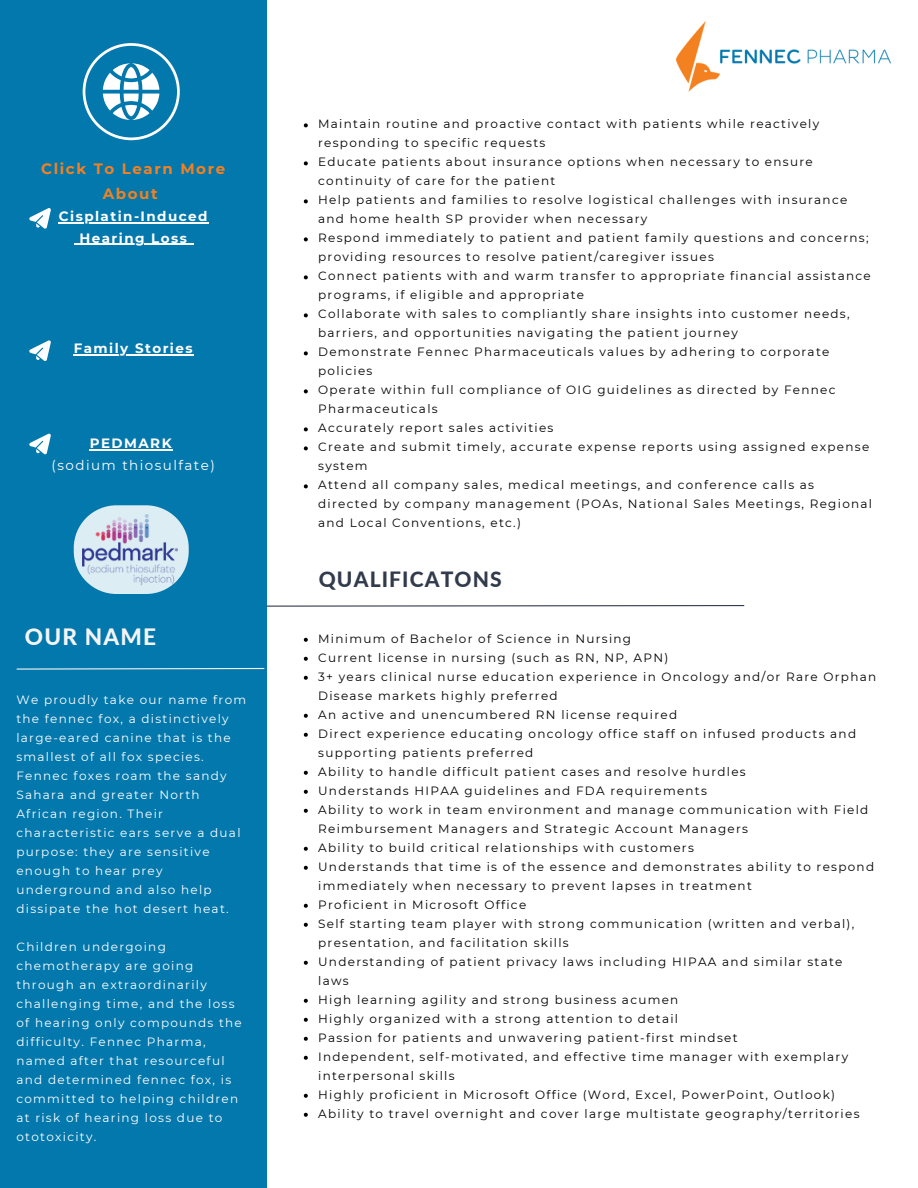
<style>
.page{position:relative;width:918px;height:1188px;background:#fff}
.page>*{position:absolute;margin:0;border:0;box-sizing:border-box;transform-origin:0 0}
.t1{font:800 22.5px "Lato";letter-spacing:.055em;color:#f4f4f4}
.t2{font:800 21px "Lato";letter-spacing:.055em;color:#323b4c}
.t3{font:700 15px/24.8px "Montserrat";letter-spacing:.105em;color:#f48120;text-align:center}
.t4{font:700 13.5px "Montserrat";letter-spacing:.105em;color:#fff}
.t5{font:13.5px/21.3px "Montserrat";letter-spacing:.105em;color:#fff;text-align:center}
.t6{font:12px/19px "Montserrat";letter-spacing:.105em;color:#000}
.t7{font:12px/19px "Montserrat";letter-spacing:.105em;color:#fff}
.s1{font-weight:700}
</style>
<div class="page">
<div style="left:0;top:0;width:267px;height:1188px;background:#0378ad"></div>
<img style="left:676px;top:22px;width:214px;height:70px">
<svg style="left:16px;top:667px;width:249px;height:3px"></svg>
<hr style="left:59px;top:222px;width:150px;height:1px;background:#fff">
<hr style="left:79px;top:244px;width:109px;height:1px;background:#fff">
<hr style="left:74px;top:354px;width:120px;height:1px;background:#fff">
<hr style="left:90px;top:450px;width:83px;height:1px;background:#fff">
<svg style="left:83px;top:43px;width:97px;height:97px"></svg>
<svg style="left:29px;top:434px;width:22px;height:20px"></svg>
<svg style="left:29px;top:340px;width:22px;height:21px"></svg>
<svg style="left:29px;top:208px;width:22px;height:21px"></svg>
<svg style="left:74px;top:505px;width:115px;height:89px"></svg>
<img style="left:83px;top:514px;width:94px;height:71px">
<svg style="left:304px;top:123px;width:4px;height:4px"></svg>
<svg style="left:304px;top:161px;width:4px;height:4px"></svg>
<svg style="left:304px;top:199px;width:4px;height:4px"></svg>
<svg style="left:304px;top:237px;width:4px;height:4px"></svg>
<svg style="left:304px;top:275px;width:4px;height:4px"></svg>
<svg style="left:304px;top:313px;width:4px;height:4px"></svg>
<svg style="left:304px;top:351px;width:4px;height:4px"></svg>
<svg style="left:304px;top:389px;width:4px;height:4px"></svg>
<svg style="left:304px;top:427px;width:4px;height:4px"></svg>
<svg style="left:304px;top:446px;width:4px;height:4px"></svg>
<svg style="left:304px;top:484px;width:4px;height:4px"></svg>
<svg style="left:304px;top:638px;width:4px;height:4px"></svg>
<svg style="left:304px;top:657px;width:4px;height:4px"></svg>
<svg style="left:304px;top:676px;width:4px;height:4px"></svg>
<svg style="left:304px;top:714px;width:4px;height:4px"></svg>
<svg style="left:304px;top:733px;width:4px;height:4px"></svg>
<svg style="left:304px;top:771px;width:4px;height:4px"></svg>
<svg style="left:304px;top:790px;width:4px;height:4px"></svg>
<svg style="left:304px;top:809px;width:4px;height:4px"></svg>
<svg style="left:304px;top:847px;width:4px;height:4px"></svg>
<svg style="left:304px;top:866px;width:4px;height:4px"></svg>
<svg style="left:304px;top:904px;width:4px;height:4px"></svg>
<svg style="left:304px;top:923px;width:4px;height:4px"></svg>
<svg style="left:304px;top:961px;width:4px;height:4px"></svg>
<svg style="left:304px;top:999px;width:4px;height:4px"></svg>
<svg style="left:304px;top:1018px;width:4px;height:4px"></svg>
<svg style="left:304px;top:1037px;width:4px;height:4px"></svg>
<svg style="left:304px;top:1056px;width:4px;height:4px"></svg>
<svg style="left:304px;top:1094px;width:4px;height:4px"></svg>
<svg style="left:304px;top:1113px;width:4px;height:4px"></svg>
<svg style="left:266px;top:605px;width:479px;height:2px"></svg>
<h2 class="t3" style="left:41px;top:156px;width:186px">Click To Learn More<br>About</h2>
<h2 class="t4" style="left:59px;top:208px;width:150px">Cisplatin-Induced</h2>
<h3 class="t4" style="left:79px;top:229px;width:109px">Hearing Loss</h3>
<p class="t4" style="left:74px;top:340px;width:120px">Family Stories</p>
<p class="t5" style="left:52px;top:433px;width:165px"><span class="s1">PEDMARK<br></span>(sodium thiosulfate)</p>
<p class="t1" style="left:25px;top:623px;width:133px">OUR NAME</p>
<p class="t7" style="left:16px;top:690px;width:231px">We proudly take our name from the fennec fox, a distinctively large-eared canine that is the smallest of all fox species.<br>Fennec foxes roam the sandy<br>Sahara and greater North<br>African region. Their characteristic ears serve a dual purpose: they are sensitive enough to hear prey underground and also help dissipate the hot desert heat.</p>
<p class="t7" style="left:16px;top:937px;width:227px">Children undergoing chemotherapy are going through an extraordinarily challenging time, and the loss of hearing only compounds the difficulty. Fennec Pharma, named after that resourceful and determined fennec fox, is committed to helping children at risk of hearing loss due to ototoxicity.</p>
<p class="t6" style="left:318px;top:115px;width:503px">Maintain routine and proactive contact with patients while reactively responding to specific requests</p>
<p class="t6" style="left:318px;top:153px;width:496px">Educate patients about insurance options when necessary to ensure continuity of care for the patient</p>
<p class="t6" style="left:318px;top:191px;width:531px">Help patients and families to resolve logistical challenges with insurance and home health SP provider when necessary</p>
<p class="t6" style="left:318px;top:229px;width:552px">Respond immediately to patient and patient family questions and concerns; providing resources to resolve patient/caregiver issues</p>
<p class="t6" style="left:318px;top:267px;width:554px">Connect patients with and warm transfer to appropriate financial assistance programs, if eligible and appropriate</p>
<p class="t6" style="left:318px;top:305px;width:533px">Collaborate with sales to compliantly share insights into customer needs, barriers, and opportunities navigating the patient journey</p>
<p class="t6" style="left:318px;top:343px;width:513px">Demonstrate Fennec Pharmaceuticals values by adhering to corporate policies</p>
<p class="t6" style="left:318px;top:381px;width:519px">Operate within full compliance of OIG guidelines as directed by Fennec<br>Pharmaceuticals</p>
<p class="t6" style="left:318px;top:419px;width:237px">Accurately report sales activities</p>
<p class="t6" style="left:318px;top:438px;width:553px">Create and submit timely, accurate expense reports using assigned expense system</p>
<p class="t6" style="left:318px;top:476px;width:555px">Attend all company sales, medical meetings, and conference calls as directed by company management (POAs, National Sales Meetings, Regional and Local Conventions, etc.)</p>
<p class="t2" style="left:319px;top:566px;width:185px">QUALIFICATONS</p>
<p class="t6" style="left:318px;top:629px;width:315px">Minimum of Bachelor of Science in Nursing</p>
<p class="t6" style="left:318px;top:648px;width:352px">Current license in nursing (such as RN, NP, APN)</p>
<p class="t6" style="left:318px;top:667px;width:560px">3+ years clinical nurse education experience in Oncology and/or Rare Orphan<br>Disease markets highly preferred</p>
<p class="t6" style="left:318px;top:705px;width:360px">An active and unencumbered RN license required</p>
<h1 class="t6" style="left:318px;top:724px;width:539px">Direct experience educating oncology office staff on infused products and supporting patients preferred</h1>
<h1 class="t6" style="left:318px;top:762px;width:429px">Ability to handle difficult patient cases and resolve hurdles</h1>
<p class="t6" style="left:318px;top:781px;width:390px">Understands HIPAA guidelines and FDA requirements</p>
<p class="t6" style="left:318px;top:800px;width:552px">Ability to work in team environment and manage communication with Field<br>Reimbursement Managers and Strategic Account Managers</p>
<p class="t6" style="left:318px;top:838px;width:377px">Ability to build critical relationships with customers</p>
<p class="t6" style="left:318px;top:857px;width:557px">Understands that time is of the essence and demonstrates ability to respond immediately when necessary to prevent lapses in treatment</p>
<p class="t6" style="left:318px;top:895px;width:210px">Proficient in Microsoft Office</p>
<p class="t6" style="left:318px;top:914px;width:538px">Self starting team player with strong communication (written and verbal), presentation, and facilitation skills</p>
<p class="t6" style="left:318px;top:952px;width:526px">Understanding of patient privacy laws including HIPAA and similar state laws</p>
<p class="t6" style="left:318px;top:990px;width:362px">High learning agility and strong business acumen</p>
<p class="t6" style="left:318px;top:1009px;width:361px">Highly organized with a strong attention to detail</p>
<p class="t6" style="left:318px;top:1028px;width:421px">Passion for patients and unwavering patient-first mindset</p>
<p class="t6" style="left:318px;top:1047px;width:532px">Independent, self-motivated, and effective time manager with exemplary interpersonal skills</p>
<p class="t6" style="left:318px;top:1085px;width:518px">Highly proficient in Microsoft Office (Word, Excel, PowerPoint, Outlook)</p>
<p class="t6" style="left:318px;top:1104px;width:543px">Ability to travel overnight and cover large multistate geography/territories</p>
</div>
